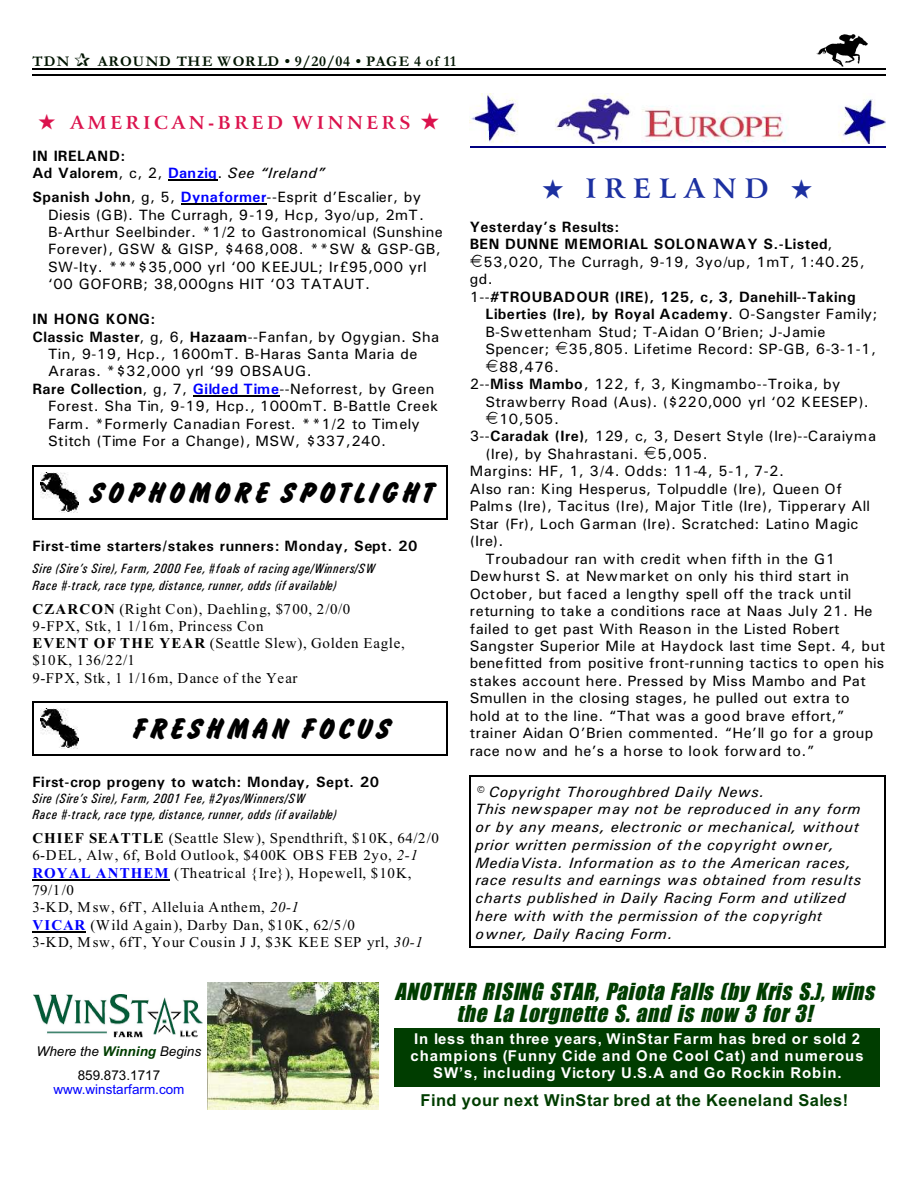
<style>
.page{position:relative;width:918px;height:1188px;background:#fff}
.page>*{position:absolute;margin:0;border:0;box-sizing:border-box;transform-origin:0 0}
.t1{font:31.35px "Brush Hand";letter-spacing:.095em;color:#000}
.t2{font:700 27px "Arrus BT";letter-spacing:.3em;color:#1c30a1}
.t3{font:italic 24px/21.9px "Billboard";letter-spacing:.03em;color:#003d00;text-align:center}
.t4{font:700 18px "Arrus BT";letter-spacing:.2em;color:#db124d}
.t5{font:700 16.5px "Arial";letter-spacing:.025em;color:#003d00}
.t6{font:15px/17.4px "Univers";letter-spacing:.03em;color:#000}
.t7{font:15px/17.2px "Times New Roman";letter-spacing:.035em;color:#000}
.t8{font:italic 15px/17.7px "Univers";letter-spacing:.035em;color:#000}
.t9{font:15px "Univers";letter-spacing:.01em;color:#000}
.t10{font:700 15px/17.4px "Univers";letter-spacing:.03em;color:#000}
.t11{font:700 15px/17px "Arial";letter-spacing:.065em;color:#fff;text-align:center}
.t12{font:15px "Univers";letter-spacing:.05em;color:#000}
.t13{font:700 15px "Univers";letter-spacing:.05em;color:#000}
.t14{font:700 15px "Garamond";letter-spacing:.04em;color:#001400}
.t15{font:italic 13.5px/16px "Univers Condensed";letter-spacing:.045em;color:#000}
.t16{font:italic 13.5px/24.8px "Arial";color:#000;text-align:center}
.t17{font:13.5px "Arial";color:#00f}
.s1{font-weight:400}
.s2{color:#00f}
.s3{font-weight:400;font-style:italic}
.s4{font-weight:700}
.s5{font-weight:700;color:#00f}
.s6{font-style:italic}
.s7{font-weight:700;color:#003d00}
.s8{font-style:normal}
</style>
<div class="page">
<img style="left:817px;top:35px;width:51px;height:31px">
<hr style="left:32px;top:68px;width:853px;height:1px;background:#000">
<hr style="left:32px;top:75px;width:853px;height:1px;background:#000">
<img style="left:33px;top:995px;width:170px;height:43px">
<img style="left:207px;top:982px;width:171px;height:128px">
<div style="left:394px;top:1029px;width:486px;height:58px;background:#003d00"></div>
<img style="left:41px;top:472px;width:37px;height:41px">
<hr style="left:32px;top:466px;width:2px;height:53px;background:#000">
<hr style="left:447px;top:466px;width:1px;height:53px;background:#000">
<hr style="left:32px;top:466px;width:416px;height:1px;background:#000">
<hr style="left:32px;top:518px;width:416px;height:2px;background:#000">
<img style="left:41px;top:708px;width:37px;height:41px">
<hr style="left:32px;top:702px;width:2px;height:53px;background:#000">
<hr style="left:447px;top:702px;width:1px;height:53px;background:#000">
<hr style="left:32px;top:702px;width:416px;height:1px;background:#000">
<hr style="left:32px;top:754px;width:416px;height:2px;background:#000">
<img style="left:470px;top:94px;width:415px;height:49px">
<hr style="left:470px;top:147px;width:415px;height:1px;background:#000080">
<hr style="left:470px;top:775px;width:1px;height:173px;background:#000">
<hr style="left:884px;top:775px;width:1px;height:173px;background:#000">
<hr style="left:470px;top:775px;width:415px;height:2px;background:#000">
<hr style="left:470px;top:947px;width:415px;height:1px;background:#000">
<hr style="left:168px;top:180px;width:49px;height:1px;background:#000">
<hr style="left:181px;top:204px;width:86px;height:1px;background:#000">
<hr style="left:193px;top:396px;width:86px;height:1px;background:#000">
<hr style="left:32px;top:880px;width:138px;height:1px;background:#000">
<hr style="left:32px;top:931px;width:54px;height:1px;background:#000">
<p class="t14" style="left:32px;top:56px;width:39px">TDN</p>
<p class="t14" style="left:98px;top:56px;width:360px">AROUND THE WORLD • 9/20/04 • PAGE 4 of 11</p>
<p class="t4" style="left:39px;top:115px;width:402px">★ AMERICAN-BRED WINNERS ★</p>
<p class="t10" style="left:32px;top:148px;width:294px">IN IRELAND:<br>Ad Valorem<span class="s1">, c, 2,</span> <span class="s2">Danzig</span><span class="s1">.</span> <span class="s3">See “Ireland”</span></p>
<p class="t6" style="left:48px;top:190px;width:396px;text-indent:-16px"><span class="s4">Spanish John</span>, g, 5, <span class="s5">Dynaformer</span>--Esprit d’Escalier, by Diesis (GB). The Curragh, 9-19, Hcp, 3yo/up, 2mT.<br>B-Arthur Seelbinder. *1/2 to Gastronomical (Sunshine Forever), GSW &amp; GISP, $468,008. **SW &amp; GSP-GB, SW-Ity. ***$35,000 yrl ‘00 KEEJUL; Ir£95,000 yrl ‘00 GOFORB; 38,000gns HIT ‘03 TATAUT.</p>
<p class="t10" style="left:32px;top:312px;width:125px">IN HONG KONG:</p>
<p class="t6" style="left:32px;top:329px;width:408px"><span class="s4">Classic Master</span>, g, 6, <span class="s4">Hazaam</span>--Fanfan, by Ogygian. Sha</p>
<p class="t6" style="left:48px;top:346px;width:371px">Tin, 9-19, Hcp., 1600mT. B-Haras Santa Maria de</p>
<p class="t6" style="left:48px;top:364px;width:265px">Araras. *$32,000 yrl ‘99 OBSAUG.</p>
<p class="t6" style="left:32px;top:381px;width:404px"><span class="s4">Rare Collection</span>, g, 7, <span class="s5">Gilded Time</span>--Neforrest, by Green</p>
<p class="t6" style="left:48px;top:399px;width:392px">Forest. Sha Tin, 9-19, Hcp., 1000mT. B-Battle Creek</p>
<p class="t9" style="left:48px;top:419px;width:373px">Farm. *Formerly Canadian Forest. **1/2 to Timely</p>
<p class="t6" style="left:48px;top:434px;width:340px">Stitch (Time For a Change), MSW, $337,240.</p>
<h1 class="t1" style="left:89px;top:477px;width:346px">SOPHOMORE SPOTLIGHT</h1>
<p class="t10" style="left:32px;top:539px;width:387px">First-time starters/stakes runners: Monday, Sept. 20</p>
<p class="t15" style="left:32px;top:562px;width:344px">Sire (Sire’s Sire), Farm, 2000 Fee, #foals of racing age/Winners/SW<br>Race #-track, race type, distance, runner, odds (if available)</p>
<p class="t7" style="left:32px;top:602px;width:374px"><span class="s4">CZARCON</span> (Right Con), Daehling, $700, 2/0/0<br>9-FPX, Stk, 1 1/16m, Princess Con<br><span class="s4">EVENT OF THE YEAR</span> (Seattle Slew), Golden Eagle, $10K, 136/22/1<br>9-FPX, Stk, 1 1/16m, Dance of the Year</p>
<h1 class="t1" style="left:132px;top:713px;width:260px">FRESHMAN FOCUS</h1>
<p class="t10" style="left:32px;top:774px;width:348px">First-crop progeny to watch: Monday, Sept. 20</p>
<p class="t15" style="left:32px;top:792px;width:305px">Sire (Sire’s Sire), Farm, 2001 Fee, #2yos/Winners/SW<br>Race #-track, race type, distance, runner, odds (if available)</p>
<p class="t7" style="left:32px;top:831px;width:408px"><span class="s4">CHIEF SEATTLE</span> (Seattle Slew), Spendthrift, $10K, 64/2/0<br>6-DEL, Alw, 6f, Bold Outlook, $400K OBS FEB 2yo, <span class="s6">2-1<br></span><span class="s5">ROYAL ANTHEM</span> (Theatrical {Ire}), Hopewell, $10K, 79/1/0<br>3-KD, Msw, 6fT, Alleluia Anthem, <span class="s6">20-1<br></span><span class="s5">VICAR</span> (Wild Again), Darby Dan, $10K, 62/5/0<br>3-KD, Msw, 6fT, Your Cousin J J, $3K KEE SEP yrl, <span class="s6">30-1</span></p>
<h2 class="t2" style="left:542px;top:177px;width:272px">★ IRELAND ★</h2>
<p class="t10" style="left:470px;top:219px;width:151px">Yesterday’s Results:</p>
<p class="t10" style="left:470px;top:237px;width:364px">BEN DUNNE MEMORIAL SOLONAWAY S.-Listed<span class="s1">,</span></p>
<p class="t6" style="left:483px;top:254px;width:383px">53,020, The Curragh, 9-19, 3yo/up, 1mT, 1:40.25,</p>
<p class="t6" style="left:470px;top:272px;width:25px">gd.</p>
<p class="t10" style="left:470px;top:289px;width:388px"><span class="s1">1--</span>#TROUBADOUR (IRE), 125, c, 3, Danehill--Taking</p>
<p class="t13" style="left:485px;top:309px;width:394px">Liberties (Ire), by Royal Academy<span class="s1">. O-Sangster Family;</span></p>
<p class="t9" style="left:485px;top:326px;width:341px">B-Swettenham Stud; T-Aidan O’Brien; J-Jamie</p>
<p class="t6" style="left:485px;top:342px;width:65px">Spencer;</p>
<p class="t6" style="left:569px;top:342px;width:309px">35,805. Lifetime Record: SP-GB, 6-3-1-1,</p>
<p class="t6" style="left:499px;top:359px;width:62px">88,476.</p>
<p class="t6" style="left:470px;top:377px;width:372px">2--<span class="s4">Miss Mambo</span>, 122, f, 3, Kingmambo--Troika, by</p>
<p class="t6" style="left:485px;top:394px;width:385px">Strawberry Road (Aus). ($220,000 yrl ‘02 KEESEP).</p>
<p class="t6" style="left:499px;top:411px;width:62px">10,505.</p>
<p class="t12" style="left:470px;top:431px;width:408px">3--<span class="s4">Caradak (Ire)</span>, 129, c, 3, Desert Style (Ire)--Caraiyma</p>
<p class="t6" style="left:485px;top:446px;width:154px">(Ire), by Shahrastani.</p>
<p class="t6" style="left:657px;top:446px;width:52px">5,005.</p>
<p class="t6" style="left:470px;top:464px;width:316px">Margins: HF, 1, 3/4. Odds: 11-4, 5-1, 7-2.</p>
<p class="t12" style="left:470px;top:483px;width:374px">Also ran: King Hesperus, Tolpuddle (Ire), Queen Of</p>
<p class="t9" style="left:470px;top:501px;width:402px">Palms (Ire), Tacitus (Ire), Major Title (Ire), Tipperary All</p>
<p class="t9" style="left:470px;top:518px;width:390px">Star (Fr), Loch Garman (Ire). Scratched: Latino Magic</p>
<p class="t6" style="left:470px;top:534px;width:35px">(Ire).</p>
<p class="t6" style="left:485px;top:551px;width:351px">Troubadour ran with credit when fifth in the G1</p>
<p class="t9" style="left:470px;top:571px;width:381px">Dewhurst S. at Newmarket on only his third start in</p>
<p class="t9" style="left:470px;top:588px;width:383px">October, but faced a lengthy spell off the track until</p>
<p class="t6" style="left:470px;top:604px;width:404px">returning to take a conditions race at Naas July 21. He</p>
<p class="t6" style="left:470px;top:621px;width:372px">failed to get past With Reason in the Listed Robert</p>
<p class="t6" style="left:470px;top:638px;width:417px">Sangster Superior Mile at Haydock last time Sept. 4, but</p>
<p class="t9" style="left:470px;top:658px;width:416px">benefitted from positive front-running tactics to open his</p>
<p class="t6" style="left:470px;top:673px;width:398px">stakes account here. Pressed by Miss Mambo and Pat</p>
<p class="t6" style="left:470px;top:691px;width:381px">Smullen in the closing stages, he pulled out extra to</p>
<p class="t6" style="left:470px;top:708px;width:376px">hold at to the line. “That was a good brave effort,”</p>
<p class="t6" style="left:470px;top:726px;width:405px">trainer Aidan O’Brien commented. “He’ll go for a group</p>
<p class="t6" style="left:470px;top:743px;width:346px">race now and he’s a horse to look forward to.”</p>
<p class="t8" style="left:476px;top:784px;width:387px">© Copyright Thoroughbred Daily News.<br>This newspaper may not be reproduced in any form or by any means, electronic or mechanical, without prior written permission of the copyright owner, MediaVista. Information as to the American races, race results and earnings was obtained from results charts published in Daily Racing Form and utilized here with with the permission of the copyright owner, Daily Racing Form.</p>
<p class="t16" style="left:37px;top:1040px;width:166px">Where the <span class="s7">Winning</span> Begins<br><span class="s8">859.873.1717</span></p>
<p class="t17" style="left:53px;top:1085px;width:133px">www.winstarfarm.com</p>
<h3 class="t3" style="left:395px;top:981px;width:481px">ANOTHER RISING STAR, Paiota Falls (by Kris S.), wins the La Lorgnette S. and is now 3 for 3!</h3>
<p class="t11" style="left:411px;top:1032px;width:455px">In less than three years, WinStar Farm has bred or sold 2 champions (Funny Cide and One Cool Cat) and numerous<br>SW’s, including Victory U.S.A and Go Rockin Robin.</p>
<p class="t5" style="left:421px;top:1094px;width:429px">Find your next WinStar bred at the Keeneland Sales!</p>
</div>
